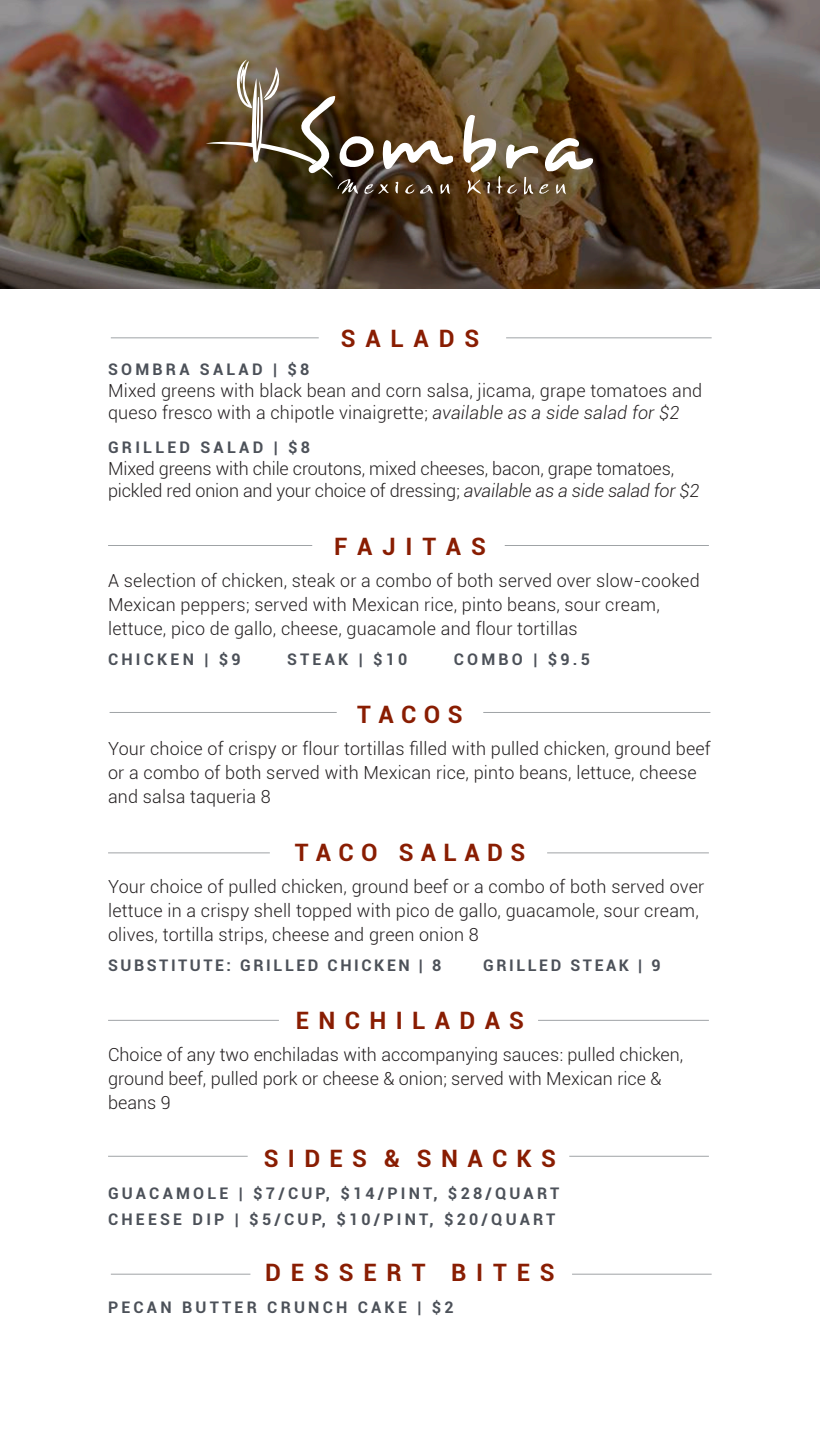
<style>
.page{position:relative;width:820px;height:1433px;background:#fff}
.page>*{position:absolute;margin:0;border:0;box-sizing:border-box;transform-origin:0 0}
.t1{font:700 24px "Roboto";color:#891d02}
.t2{font:300 18px/24px "Roboto";letter-spacing:.01em;color:#231f20}
.t3{font:300 18px/22px "Roboto";letter-spacing:-.01em;color:#231f20}
.t4{font:700 16px/26px "Roboto";letter-spacing:.2em;color:#4c5159}
.t5{font:700 16px "Roboto";letter-spacing:.16em;color:#4c5159}
.s1{font-style:italic}
</style>
<div class="page">
<img style="left:0;top:0;width:819px;height:288px">
<svg style="left:463px;top:109px;width:130px;height:85px"></svg>
<svg style="left:206px;top:60px;width:247px;height:134px;background:#685236"></svg>
<hr style="left:111px;top:1274px;width:139px;height:1px;background:#9fa3a6">
<hr style="left:572px;top:1274px;width:139px;height:1px;background:#9fa3a6">
<hr style="left:111px;top:337px;width:207px;height:1px;background:#9fa3a6">
<hr style="left:506px;top:337px;width:205px;height:1px;background:#9fa3a6">
<hr style="left:108px;top:1156px;width:140px;height:1px;background:#9fa3a6">
<hr style="left:569px;top:1156px;width:139px;height:1px;background:#9fa3a6">
<hr style="left:108px;top:1020px;width:171px;height:1px;background:#9fa3a6">
<hr style="left:538px;top:1020px;width:170px;height:1px;background:#9fa3a6">
<hr style="left:110px;top:712px;width:226px;height:1px;background:#9fa3a6">
<hr style="left:483px;top:712px;width:227px;height:1px;background:#9fa3a6">
<hr style="left:108px;top:545px;width:204px;height:1px;background:#9fa3a6">
<hr style="left:504px;top:545px;width:204px;height:1px;background:#9fa3a6">
<hr style="left:108px;top:852px;width:162px;height:1px;background:#9fa3a6">
<hr style="left:547px;top:852px;width:161px;height:1px;background:#9fa3a6">
<h1 class="t1" style="left:340px;top:321px;width:140px">S A L A D S</h1>
<p class="t4" style="left:108px;top:355px;width:203px">SOMBRA SALAD | $8</p>
<p class="t2" style="left:108px;top:378px;width:595px;line-height:22px">Mixed greens with black bean and corn salsa, jicama, grape tomatoes and queso fresco with a chipotle vinaigrette; <span class="s1">available as a side salad for $2</span></p>
<p class="t4" style="left:108px;top:433px;width:203px">GRILLED SALAD | $8</p>
<p class="t3" style="left:108px;top:456px;width:592px">Mixed greens with chile croutons, mixed cheeses, bacon, grape tomatoes, pickled red onion and your choice of dressing; <span class="s1">available as a side salad for $2</span></p>
<h1 class="t1" style="left:334px;top:529px;width:153px">F A J I T A S</h1>
<p class="t2" style="left:108px;top:567px;width:593px">A selection of chicken, steak or a combo of both served over slow-cooked<br>Mexican peppers; served with Mexican rice, pinto beans, sour cream, lettuce, pico de gallo, cheese, guacamole and flour tortillas</p>
<p class="t4" style="left:108px;top:645px;width:134px">CHICKEN | $9</p>
<p class="t4" style="left:287px;top:645px;width:122px">STEAK | $10</p>
<p class="t4" style="left:453px;top:645px;width:138px">COMBO | $9.5</p>
<h1 class="t1" style="left:357px;top:697px;width:107px">T A C O S</h1>
<p class="t2" style="left:108px;top:735px;width:604px">Your choice of crispy or flour tortillas filled with pulled chicken, ground beef or a combo of both served with Mexican rice, pinto beans, lettuce, cheese and salsa taqueria 8</p>
<h1 class="t1" style="left:294px;top:835px;width:232px">T A C O S A L A D S</h1>
<p class="t2" style="left:108px;top:873px;width:597px">Your choice of pulled chicken, ground beef or a combo of both served over lettuce in a crispy shell topped with pico de gallo, guacamole, sour cream, olives, tortilla strips, cheese and green onion 8</p>
<p class="t5" style="left:108px;top:954px;width:334px">SUBSTITUTE: GRILLED CHICKEN | 8</p>
<p class="t5" style="left:483px;top:954px;width:179px">GRILLED STEAK | 9</p>
<h1 class="t1" style="left:296px;top:1003px;width:230px">E N C H I L A D A S</h1>
<p class="t2" style="left:108px;top:1041px;width:576px">Choice of any two enchiladas with accompanying sauces: pulled chicken, ground beef, pulled pork or cheese &amp; onion; served with Mexican rice &amp; beans 9</p>
<h1 class="t1" style="left:264px;top:1141px;width:294px">S I D E S &amp; S N A C K S</h1>
<p class="t4" style="left:108px;top:1179px;width:452px">GUACAMOLE | $7/CUP, $14/PINT, $28/QUART<br>CHEESE DIP | $5/CUP, $10/PINT, $20/QUART</p>
<h1 class="t1" style="left:265px;top:1255px;width:291px">D E S S E R T B I T E S</h1>
<p class="t4" style="left:108px;top:1293px;width:347px">PECAN BUTTER CRUNCH CAKE | $2</p>
</div>
